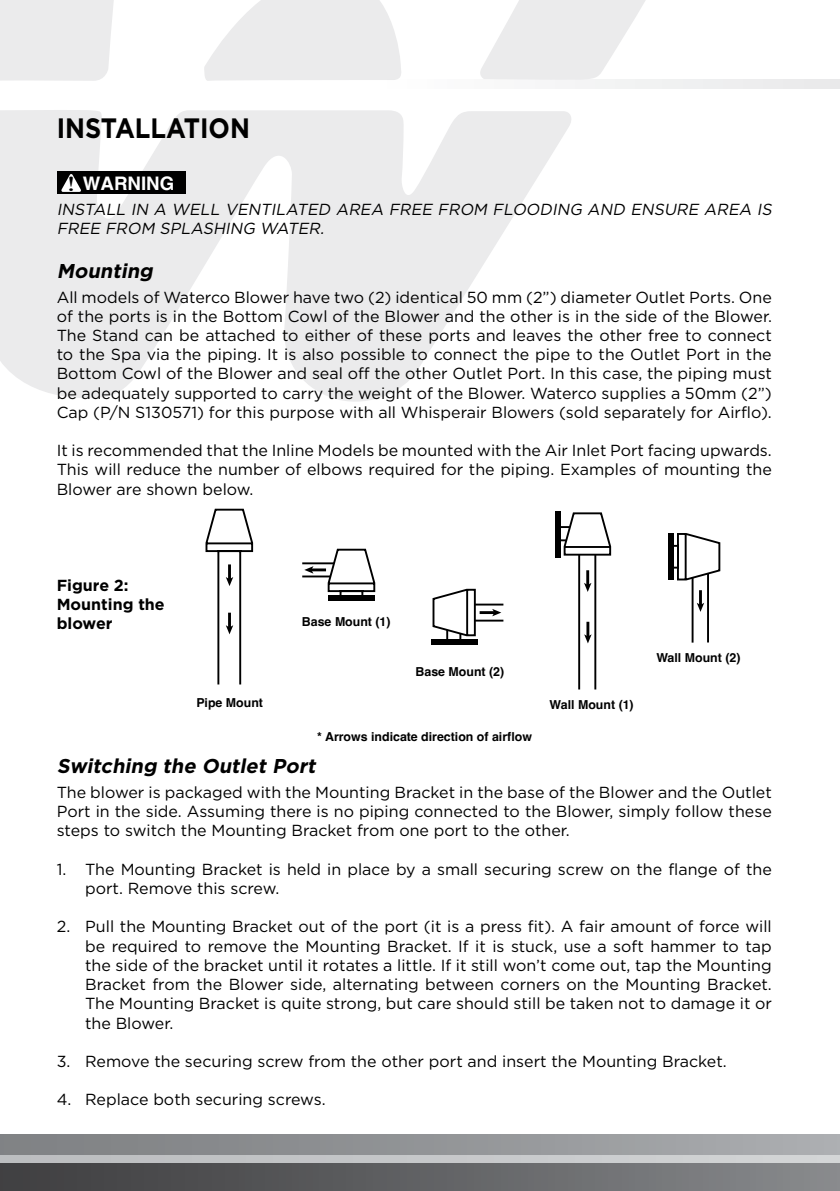
<style>
.page{position:relative;width:840px;height:1191px;background:#fff}
.page>*{position:absolute;margin:0;border:0;box-sizing:border-box;transform-origin:0 0}
.t1{font:700 28px "Gotham HTF";color:#000;scale:.9 1}
.t2{font:italic 700 20px "Gotham HTF";color:#000}
.t3{font:700 18.6px "Helvetica";color:#fff}
.t4{font:16px/19.2px "Gotham HTF";color:#000;text-align:justify}
.t5{font:italic 16px/19.2px "Gotham HTF";color:#000}
.t6{font:700 16px/19.2px "Gotham HTF";color:#000}
.t7{font:700 12.4px "Helvetica";color:#000}
</style>
<div class="page">
<div style="left:0;top:1162px;width:839px;height:29px;background:linear-gradient(to right,#3d3c3e,#87898c)"></div>
<div style="left:0;top:1154px;width:839px;height:8px;background:#c6c8ca"></div>
<div style="left:0;top:1134px;width:839px;height:20px;background:linear-gradient(to right,#7c7e81,#aaacaf)"></div>
<svg style="left:0;top:110px;width:571px;height:292px;fill:#ebebec"></svg>
<svg style="left:0;top:0;width:839px;height:89px"></svg>
<div style="left:57px;top:171px;width:128px;height:23px;background:#000"></div>
<div style="left:431px;top:639px;width:47px;height:5px;background:#000"></div>
<hr style="left:474px;top:603px;width:29px;height:2px;background:#000">
<hr style="left:474px;top:619px;width:29px;height:2px;background:#000">
<hr style="left:479px;top:611px;width:15px;height:3px;background:#000">
<svg style="left:492px;top:609px;width:9px;height:7px"></svg>
<svg style="left:432px;top:588px;width:44px;height:51px"></svg>
<hr style="left:586px;top:570px;width:3px;height:15px;background:#000">
<svg style="left:584px;top:583px;width:7px;height:9px"></svg>
<hr style="left:586px;top:622px;width:3px;height:15px;background:#000">
<svg style="left:584px;top:634px;width:7px;height:9px"></svg>
<svg style="left:205px;top:508px;width:171px;height:177px"></svg>
<svg style="left:673px;top:533px;width:48px;height:48px"></svg>
<div style="left:667px;top:533px;width:6px;height:47px;background:#000"></div>
<hr style="left:706px;top:573px;width:2px;height:69px;background:#000">
<hr style="left:691px;top:577px;width:2px;height:65px;background:#000">
<hr style="left:698px;top:590px;width:3px;height:15px;background:#000">
<svg style="left:697px;top:603px;width:6px;height:9px"></svg>
<div style="left:555px;top:511px;width:5px;height:47px;background:#000"></div>
<hr style="left:594px;top:554px;width:2px;height:135px;background:#000">
<hr style="left:578px;top:554px;width:1px;height:135px;background:#000">
<svg style="left:560px;top:511px;width:51px;height:45px"></svg>
<svg style="left:59px;top:169px;width:26px;height:23px"></svg>
<h1 class="t1" style="left:57px;top:112px;width:216px">INSTALLATION</h1>
<p class="t3" style="left:83px;top:172px;width:93px">WARNING</p>
<p class="t5" style="left:57px;top:200px;width:719px">INSTALL IN A WELL VENTILATED AREA FREE FROM FLOODING AND ENSURE AREA IS<br>FREE FROM SPLASHING WATER.</p>
<p class="t2" style="left:57px;top:259px;width:101px">Mounting</p>
<p class="t4" style="left:57px;top:287px;width:716px">All models of Waterco Blower have two (2) identical 50 mm (2”) diameter Outlet Ports. One of the ports is in the Bottom Cowl of the Blower and the other is in the side of the Blower.<br>The Stand can be attached to either of these ports and leaves the other free to connect to the Spa via the piping. It is also possible to connect the pipe to the Outlet Port in the Bottom Cowl of the Blower and seal off the other Outlet Port. In this case, the piping must be adequately supported to carry the weight of the Blower. Waterco supplies a 50mm (2”)<br>Cap (P/N S130571) for this purpose with all Whisperair Blowers (sold separately for Airflo).</p>
<p class="t4" style="left:57px;top:441px;width:716px">It is recommended that the Inline Models be mounted with the Air Inlet Port facing upwards.<br>This will reduce the number of elbows required for the piping. Examples of mounting the Blower are shown below.</p>
<p class="t6" style="left:57px;top:575px;width:109px">Figure 2:<br>Mounting the blower</p>
<p class="t7" style="left:196px;top:695px;width:68px">Pipe Mount</p>
<p class="t7" style="left:302px;top:613px;width:90px">Base Mount (1)</p>
<p class="t7" style="left:415px;top:664px;width:90px">Base Mount (2)</p>
<p class="t7" style="left:317px;top:728px;width:216px">* Arrows indicate direction of airflow</p>
<p class="t7" style="left:549px;top:697px;width:86px">Wall Mount (1)</p>
<p class="t7" style="left:656px;top:650px;width:86px">Wall Mount (2)</p>
<p class="t2" style="left:57px;top:754px;width:264px">Switching the Outlet Port</p>
<p class="t4" style="left:57px;top:782px;width:716px">The blower is packaged with the Mounting Bracket in the base of the Blower and the Outlet Port in the side. Assuming there is no piping connected to the Blower, simply follow these steps to switch the Mounting Bracket from one port to the other.</p>
<p class="t4" style="left:85px;top:859px;width:687px;text-indent:-28px">1. The Mounting Bracket is held in place by a small securing screw on the flange of the port. Remove this screw.</p>
<p class="t4" style="left:85px;top:917px;width:688px;text-indent:-28px">2. Pull the Mounting Bracket out of the port (it is a press fit). A fair amount of force will be required to remove the Mounting Bracket. If it is stuck, use a soft hammer to tap the side of the bracket until it rotates a little. If it still won’t come out, tap the Mounting Bracket from the Blower side, alternating between corners on the Mounting Bracket.<br>The Mounting Bracket is quite strong, but care should still be taken not to damage it or the Blower.</p>
<p class="t4" style="left:57px;top:1051px;width:671px">3. Remove the securing screw from the other port and insert the Mounting Bracket.</p>
<p class="t4" style="left:57px;top:1089px;width:270px">4. Replace both securing screws.</p>
</div>
